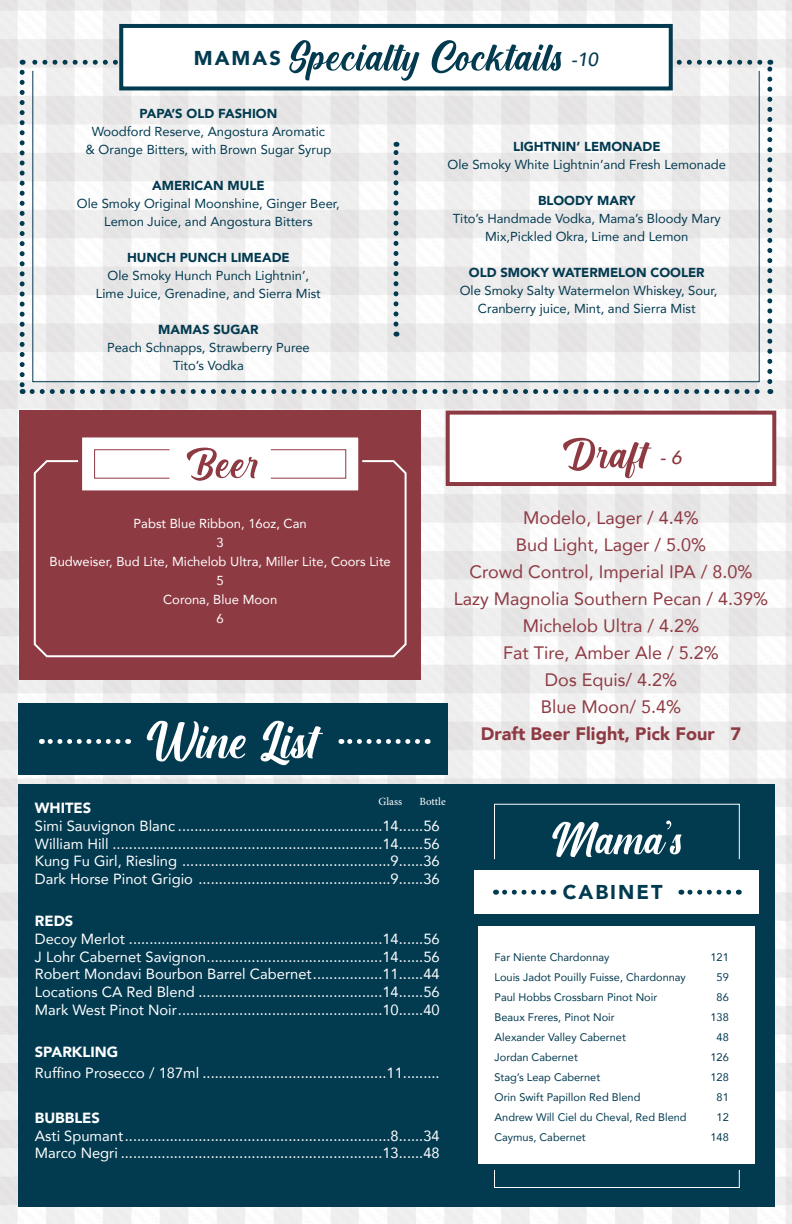
<style>
.page{position:relative;width:792px;height:1224px;background:#fff}
.page>*{position:absolute;margin:0;border:0;box-sizing:border-box;transform-origin:0 0}
.t1{font:64.9px "Cream Cake";color:#fff}
.t2{font:56.3px "Cream Cake";color:#fff}
.t3{font:53px "Cream Cake";color:#023a50}
.t4{font:53px "Cream Cake";letter-spacing:.05em;color:#8e3a43}
.t5{font:900 20px "Avenir";letter-spacing:.1em;color:#023a50}
.t6{font:italic 500 19px "Avenir";color:#023a50}
.t7{font:italic 500 19px "Avenir";color:#8e3a43}
.t8{font:18px "Avenir";color:#8e3a43}
.t9{font:900 18px "Avenir";color:#8e3a43}
.t10{font:14.7px/17.7px "Avenir";color:#fff}
.t11{font:13px/18px "Avenir";color:#023a50;text-align:center}
.t12{font:13px "Avenir";color:#fff}
.t13{font:900 13px "Avenir";color:#023a50}
.t14{font:11px "Avenir";color:#023a50}
.t15{font:11px "Minion Pro";letter-spacing:-.005em;color:#fff}
.s1{font-weight:900}
.s2{font-family:"Curlz"}
</style>
<div class="page">
<img style="left:0;top:0;width:792px;height:1224px">
<svg style="left:20px;top:72px;width:5px;height:322px"></svg>
<svg style="left:32px;top:389px;width:739px;height:5px"></svg>
<svg style="left:767px;top:60px;width:5px;height:322px"></svg>
<svg style="left:22px;top:60px;width:738px;height:5px"></svg>
<div style="left:18px;top:784px;width:756px;height:423px;background:#023a50"></div>
<div style="left:18px;top:703px;width:430px;height:71px;background:#023a50"></div>
<div style="left:479px;top:927px;width:276px;height:237px;background:#fff"></div>
<div style="left:20px;top:411px;width:401px;height:269px;background:#8e3a43"></div>
<div style="left:475px;top:870px;width:284px;height:44px;background:#fff"></div>
<div style="left:494px;top:1169px;width:246px;height:19px;border:1px solid #fff"></div>
<svg style="left:496px;top:890px;width:47px;height:5px"></svg>
<svg style="left:681px;top:890px;width:48px;height:5px"></svg>
<div style="left:446px;top:411px;width:330px;height:75px;background:#fff;border:4px solid #8e3a43"></div>
<svg style="left:33px;top:460px;width:374px;height:198px"></svg>
<div style="left:78px;top:433px;width:284px;height:61px;background:#fff;border:4px solid #8e3a43"></div>
<div style="left:94px;top:449px;width:76px;height:30px;border:1px solid #8e3a43"></div>
<div style="left:270px;top:449px;width:76px;height:30px;border:1px solid #8e3a43"></div>
<svg style="left:394px;top:142px;width:4px;height:182px"></svg>
<div style="left:119px;top:24px;width:554px;height:66px;background:#fff;border:4px solid #023a50"></div>
<svg style="left:41px;top:739px;width:77px;height:5px"></svg>
<svg style="left:341px;top:739px;width:77px;height:5px"></svg>
<p class="t5" style="left:194px;top:41px;width:88px">MAMAS</p>
<p class="t3" style="left:289px;top:32px;width:274px">Specialty Cocktails</p>
<p class="t6" style="left:571px;top:48px;width:29px">-10</p>
<p class="t11" style="left:86px;top:104px;width:247px"><span class="s1">PAPA’S OLD FASHION<br></span>Woodford Reserve, Angostura Aromatic &amp; Orange Bitters, with Brown Sugar Syrup</p>
<p class="t11" style="left:77px;top:176px;width:265px"><span class="s1">AMERICAN MULE<br></span>Ole Smoky Original Moonshine, Ginger Beer,<br>Lemon Juice, and Angostura Bitters</p>
<p class="t11" style="left:96px;top:248px;width:226px"><span class="s1">HUNCH PUNCH LIMEADE<br></span>Ole Smoky Hunch Punch Lightnin’,<br>Lime Juice, Grenadine, and Sierra Mist</p>
<p class="t11" style="left:107px;top:320px;width:204px"><span class="s1">MAMAS SUGAR<br></span>Peach Schnapps, Strawberry Puree</p>
<p class="t11" style="left:173px;top:356px;width:72px">Tito’s Vodka</p>
<p class="t4" style="left:187px;top:439px;width:72px">Beer</p>
<p class="t12" style="left:134px;top:513px;width:175px">Pabst Blue Ribbon, 16oz, Can</p>
<p class="t12" style="left:217px;top:532px;width:9px">3</p>
<p class="t12" style="left:50px;top:551px;width:343px">Budweiser, Bud Lite, Michelob Ultra, Miller Lite, Coors Lite</p>
<p class="t12" style="left:217px;top:570px;width:9px">5</p>
<p class="t12" style="left:163px;top:589px;width:116px">Corona, Blue Moon</p>
<p class="t12" style="left:217px;top:608px;width:9px">6</p>
<p class="t1" style="left:147px;top:710px;width:170px">Wine List</p>
<p class="t13" style="left:513px;top:135px;width:149px">LIGHTNIN’ LEMONADE</p>
<p class="t11" style="left:448px;top:155px;width:280px">Ole Smoky White Lightnin’and Fresh Lemonade</p>
<p class="t13" style="left:538px;top:189px;width:99px">BLOODY MARY</p>
<p class="t11" style="left:453px;top:209px;width:270px">Tito’s Handmade Vodka, Mama’s Bloody Mary<br>Mix,Pickled Okra, Lime and Lemon</p>
<p class="t13" style="left:469px;top:261px;width:237px">OLD SMOKY WATERMELON COOLER</p>
<p class="t11" style="left:460px;top:281px;width:259px">Ole Smoky Salty Watermelon Whiskey, Sour,<br>Cranberry juice, Mint, and Sierra Mist</p>
<p class="t4" style="left:563px;top:429px;width:83px">Draft</p>
<p class="t7" style="left:660px;top:446px;width:23px">- 6</p>
<p class="t8" style="left:523px;top:504px;width:177px">Modelo, Lager / 4.4%</p>
<p class="t8" style="left:516px;top:531px;width:192px">Bud Light, Lager / 5.0%</p>
<p class="t8" style="left:469px;top:558px;width:285px">Crowd Control, Imperial IPA / 8.0%</p>
<p class="t8" style="left:454px;top:585px;width:316px">Lazy Magnolia Southern Pecan / 4.39%</p>
<p class="t8" style="left:523px;top:612px;width:178px">Michelob Ultra / 4.2%</p>
<p class="t8" style="left:503px;top:639px;width:217px">Fat Tire, Amber Ale / 5.2%</p>
<p class="t8" style="left:545px;top:666px;width:134px">Dos Equis/ 4.2%</p>
<p class="t8" style="left:541px;top:693px;width:142px">Blue Moon/ 5.4%</p>
<p class="t9" style="left:481px;top:719px;width:262px">Draft Beer Flight, Pick Four 7</p>
<p class="t15" style="left:379px;top:794px;width:25px">Glass</p>
<p class="t15" style="left:419px;top:794px;width:28px">Bottle</p>
<p class="t10" style="left:35px;top:799px;width:406px"><span class="s1">WHITES<br></span>Simi Sauvignon Blanc ..................................................14......56<br>William Hill ..................................................................14......56<br>Kung Fu Girl, Riesling ...................................................9......36</p>
<p class="t10" style="left:35px;top:870px;width:406px">Dark Horse Pinot Grigio ...............................................9......36</p>
<p class="t10" style="left:35px;top:912px;width:406px"><span class="s1">REDS<br></span>Decoy Merlot ..............................................................14......56<br>J Lohr Cabernet Savignon...........................................14......56</p>
<p class="t10" style="left:35px;top:965px;width:406px">Robert Mondavi Bourbon Barrel Cabernet.................11......44</p>
<p class="t10" style="left:35px;top:983px;width:406px">Locations CA Red Blend .............................................14......56<br>Mark West Pinot Noir..................................................10......40</p>
<p class="t10" style="left:35px;top:1041px;width:406px;line-height:20.6px"><span class="s1">SPARKLING<br></span>Ruffino Prosecco / 187ml .............................................11.........</p>
<p class="t10" style="left:35px;top:1109px;width:406px"><span class="s1">BUBBLES<br></span>Asti Spumant.................................................................8......34</p>
<p class="t10" style="left:35px;top:1144px;width:406px">Marco Negri ................................................................13......48</p>
<p class="t2" style="left:552px;top:813px;width:131px">Mama<span class="s2">’</span>s</p>
<p class="t5" style="left:563px;top:875px;width:101px">CABINET</p>
<p class="t14" style="left:495px;top:949px;width:116px">Far Niente Chardonnay</p>
<p class="t14" style="left:711px;top:949px;width:20px">121</p>
<p class="t14" style="left:495px;top:969px;width:193px">Louis Jadot Pouilly Fuisse, Chardonnay</p>
<p class="t14" style="left:717px;top:969px;width:14px">59</p>
<p class="t14" style="left:495px;top:989px;width:164px">Paul Hobbs Crossbarn Pinot Noir</p>
<p class="t14" style="left:717px;top:989px;width:14px">86</p>
<p class="t14" style="left:495px;top:1009px;width:122px">Beaux Freres, Pinot Noir</p>
<p class="t14" style="left:711px;top:1009px;width:20px">138</p>
<p class="t14" style="left:495px;top:1029px;width:133px">Alexander Valley Cabernet</p>
<p class="t14" style="left:717px;top:1029px;width:14px">48</p>
<p class="t14" style="left:495px;top:1049px;width:85px">Jordan Cabernet</p>
<p class="t14" style="left:711px;top:1049px;width:20px">126</p>
<p class="t14" style="left:495px;top:1069px;width:107px">Stag’s Leap Cabernet</p>
<p class="t14" style="left:711px;top:1069px;width:20px">128</p>
<p class="t14" style="left:495px;top:1089px;width:147px">Orin Swift Papillon Red Blend</p>
<p class="t14" style="left:717px;top:1089px;width:14px">81</p>
<p class="t14" style="left:495px;top:1109px;width:194px">Andrew Will Ciel du Cheval, Red Blend</p>
<p class="t14" style="left:717px;top:1109px;width:14px">12</p>
<p class="t14" style="left:495px;top:1129px;width:93px">Caymus, Cabernet</p>
<p class="t14" style="left:711px;top:1129px;width:20px">148</p>
</div>
